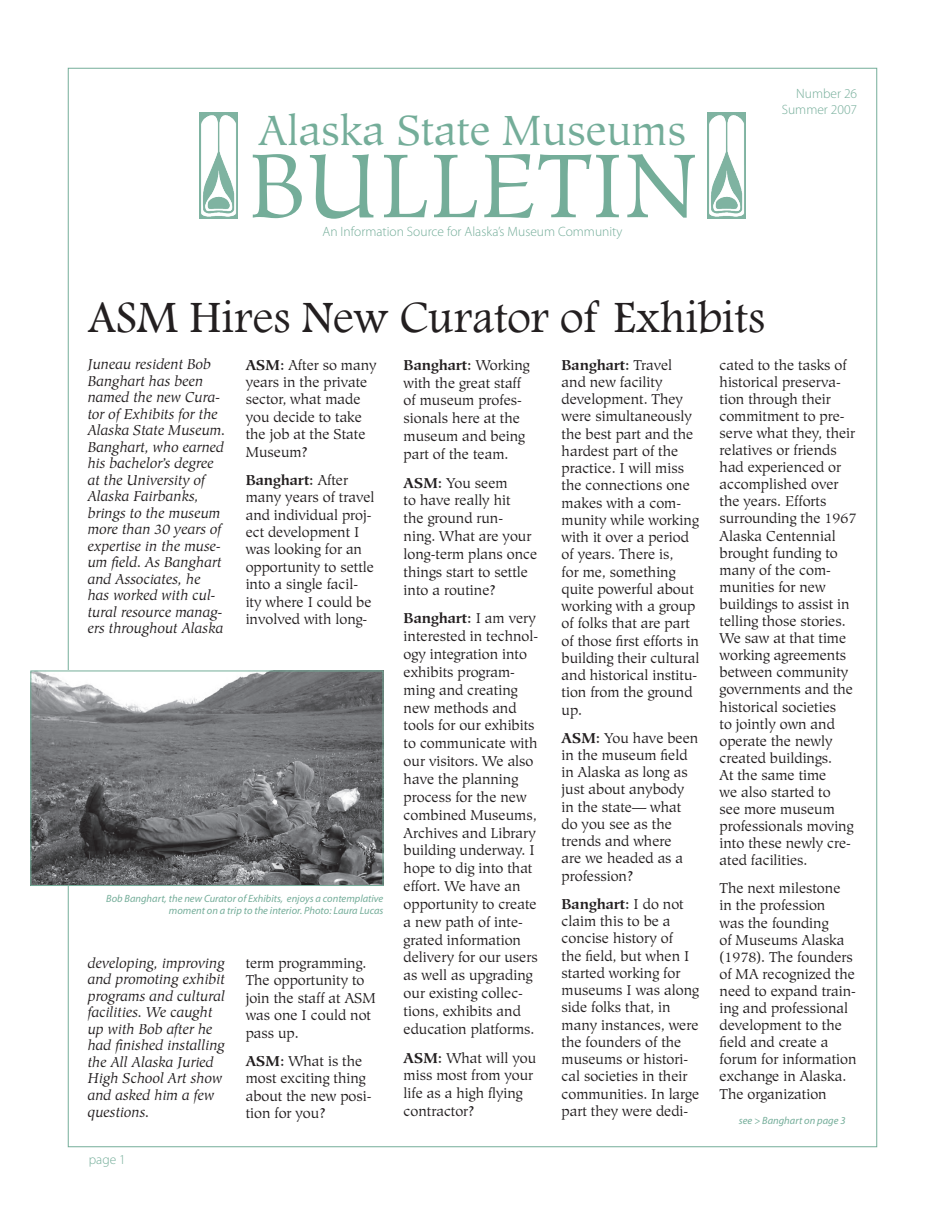
<style>
.page{position:relative;width:945px;height:1215px;background:#fff}
.page>*{position:absolute;margin:0;border:0;box-sizing:border-box;transform-origin:0 0}
.t1{font:90px "Hiroshige";color:#74ad99}
.t2{font:46.5px "Footlight MT Light";color:#231f20}
.t3{font:42px "Hiroshige";color:#74ad99}
.t4{font:14.25px/17.1px "Hiroshige";color:#231f20}
.t5{font:italic 14.25px/16.5px "Hiroshige";color:#231f20}
.t6{font:300 13.5px/16.2px "Myriad Pro";color:#74ad99;text-align:right}
.t7{font:italic 10.5px/12.6px "Myriad Pro";color:#74ad99;text-align:right}
.s1{font-weight:700}
</style>
<div class="page">
<img style="left:200px;top:112px;width:37px;height:107px">
<img style="left:707px;top:112px;width:38px;height:107px">
<img style="left:32px;top:673px;width:349px;height:211px">
<div style="left:30px;top:671px;width:353px;height:215px;border:1px solid #74ad99"></div>
<h3 class="t3" style="left:259px;top:106px;width:429px">Alaska State Museums</h3>
<h1 class="t1" style="left:247px;top:133px;width:452px">Bulletin</h1>
<p class="t6" style="left:322px;top:223px;width:302px">An Information Source for Alaska’s Museum Community</p>
<p class="t6" style="left:782px;top:85px;width:77px">Number 26<br>Summer 2007</p>
<h2 class="t2" style="left:88px;top:290px;width:679px">ASM Hires New Curator of Exhibits</h2>
<p class="t5" style="left:88px;top:356px;width:139px">Juneau resident Bob<br>Banghart has been named the new Cura&shy;tor of Exhibits for the<br>Alaska State Museum.<br>Banghart, who earned his bachelor’s degree at the University of<br>Alaska Fairbanks, brings to the museum more than 30 years of expertise in the muse&shy;um field. As Banghart and Associates, he has worked with cul&shy;tural resource manag&shy;ers throughout Alaska</p>
<p class="t4" style="left:246px;top:356px;width:132px"><span class="s1">ASM:</span> After so many years in the private sector, what made you decide to take the job at the State<br>Museum?</p>
<p class="t4" style="left:246px;top:471px;width:130px"><span class="s1">Banghart:</span> After many years of travel and individual proj&shy;ect development I was looking for an opportunity to settle into a single facil&shy;ity where I could be involved with long-</p>
<p class="t7" style="left:106px;top:892px;width:279px">Bob Banghart, the new Curator of Exhibits, enjoys a contemplative moment on a trip to the interior. Photo: Laura Lucas</p>
<p class="t5" style="left:88px;top:955px;width:139px">developing, improving and promoting exhibit programs and cultural facilities. We caught up with Bob after he had finished installing the All Alaska Juried<br>High School Art show and asked him a few questions.</p>
<p class="t6" style="left:89px;top:1151px;width:29px">page</p>
<p class="t4" style="left:246px;top:955px;width:132px">term programming.<br>The opportunity to join the staff at ASM was one I could not pass up.</p>
<p class="t4" style="left:246px;top:1052px;width:127px"><span class="s1">ASM:</span> What is the most exciting thing about the new posi&shy;tion for you?</p>
<p class="t4" style="left:404px;top:356px;width:128px;line-height:17.9px"><span class="s1">Banghart:</span> Working with the great staff of museum profes&shy;sionals here at the museum and being part of the team.</p>
<p class="t4" style="left:404px;top:474px;width:135px;line-height:17.9px"><span class="s1">ASM:</span> You seem<br>to have really hit<br>the ground run&shy;ning. What are your long-term plans once things start to settle into a routine?</p>
<p class="t4" style="left:404px;top:610px;width:136px;line-height:17.9px"><span class="s1">Banghart:</span> I am very interested in technol&shy;ogy integration into exhibits program&shy;ming and creating new methods and tools for our exhibits to communicate with our visitors. We also have the planning process for the new combined Museums,<br>Archives and Library building underway. I hope to dig into that effort. We have an opportunity to create a new path of inte&shy;grated information delivery for our users as well as upgrading our existing collec&shy;tions, exhibits and education platforms.</p>
<p class="t4" style="left:404px;top:1049px;width:134px;line-height:17.9px"><span class="s1">ASM:</span> What will you miss most from your life as a high flying contractor?</p>
<p class="t4" style="left:562px;top:356px;width:139px"><span class="s1">Banghart:</span> Travel and new facility development. They were simultaneously the best part and the hardest part of the practice. I will miss the connections one makes with a com&shy;munity while working with it over a period of years. There is,<br>for me, something quite powerful about working with a group of folks that are part of those first efforts in building their cultural and historical institu&shy;tion from the ground up.</p>
<p class="t4" style="left:562px;top:729px;width:138px"><span class="s1">ASM:</span> You have been in the museum field in Alaska as long as just about anybody in the state— what do you see as the trends and where<br>are we headed as a profession?</p>
<p class="t4" style="left:562px;top:895px;width:139px"><span class="s1">Banghart:</span> I do not claim this to be a concise history of<br>the field, but when I started working for museums I was along side folks that, in many instances, were the founders of the museums or histori&shy;cal societies in their communities. In large part they were dedi-</p>
<p class="t4" style="left:720px;top:356px;width:138px">cated to the tasks of historical preserva&shy;tion through their commitment to pre&shy;serve what they, their relatives or friends had experienced or accomplished over the years. Efforts surrounding the 1967<br>Alaska Centennial brought funding to many of the com&shy;munities for new buildings to assist in telling those stories.<br>We saw at that time working agreements between community governments and the historical societies<br>to jointly own and operate the newly created buildings.<br>At the same time<br>we also started to<br>see more museum professionals moving into these newly cre&shy;ated facilities.</p>
<p class="t4" style="left:720px;top:880px;width:139px">The next milestone<br>in the profession<br>was the founding<br>of Museums Alaska (1978). The founders of MA recognized the need to expand train&shy;ing and professional development to the field and create a forum for information exchange in Alaska.<br>The organization</p>
<p class="t7" style="left:739px;top:1114px;width:108px">see &gt; Banghart on page 3</p>
</div>
